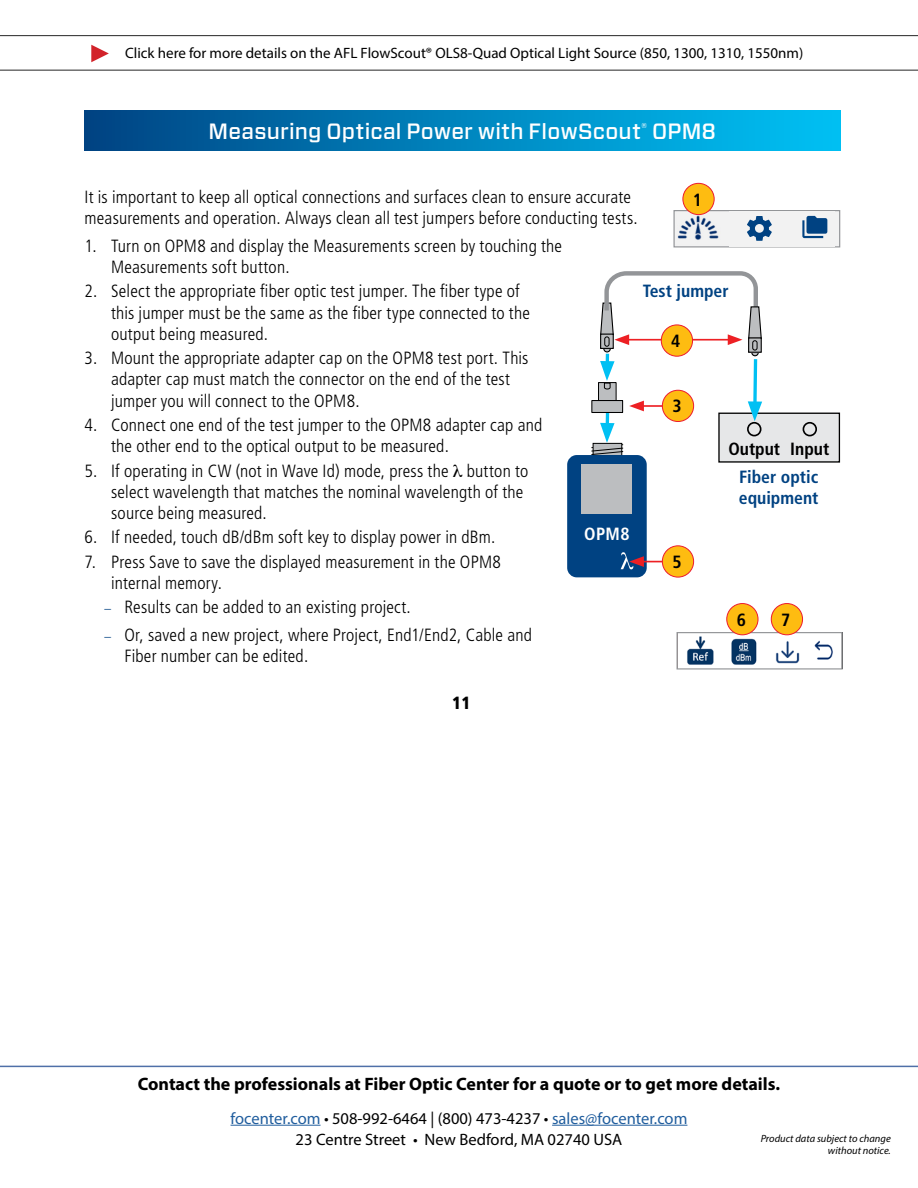
<style>
.page{position:relative;width:918px;height:1188px;background:#fff}
.page>*{position:absolute;margin:0;border:0;box-sizing:border-box;transform-origin:0 0}
.t1{font:500 22.05px "Forza";letter-spacing:.015em;color:#fff}
.t2{font:700 18px "Myriad Pro";color:#000}
.t3{font:300 condensed 17.7px/21.1px "Frutiger LT Std";letter-spacing:.01em;color:#000}
.t4{font:700 condensed 17.7px/21.1px "Frutiger LT Std";color:#004282}
.t5{font:700 condensed 17.7px "Frutiger LT Std";color:#000}
.t6{font:700 condensed 17.7px "Frutiger LT Std";color:#fff}
.t7{font:900 condensed 17.7px "Frutiger LT Std";color:#000}
.t8{font:16.5px "Myriad Pro";color:#215e9e}
.t9{font:16.5px "Myriad Pro";color:#000}
.t10{font:15px "Myriad Pro";color:#000}
.t11{font:italic 10.5px/12.6px "Myriad Pro";color:#000;text-align:right}
.s1{font-size:13.2px;color:#004282}
.s2{color:#000}
</style>
<div class="page">
<hr style="left:231px;top:1125px;width:90px;height:1px;background:#215e9e">
<hr style="left:552px;top:1125px;width:135px;height:1px;background:#215e9e">
<hr style="left:0;top:1066px;width:918px;height:1px;background:#4f70a8">
<hr style="left:0;top:70px;width:918px;height:1px;background:#262626">
<svg style="left:91px;top:45px;width:18px;height:17px"></svg>
<hr style="left:0;top:35px;width:918px;height:1px;background:#262626">
<div style="left:85px;top:111px;width:755px;height:40px;background:linear-gradient(to right,#004484,#00c4f6)"></div>
<img style="left:675px;top:212px;width:163px;height:33px">
<div style="left:673px;top:210px;width:167px;height:37px;border:1px solid #939598"></div>
<div style="left:729px;top:211px;width:106px;height:35px;background:#f2f2f2"></div>
<svg style="left:747px;top:216px;width:25px;height:25px"></svg>
<svg style="left:802px;top:216px;width:25px;height:22px"></svg>
<div style="left:683px;top:183px;width:31px;height:32px;background:#febc11;border-radius:50%"></div>
<div style="left:683px;top:183px;width:31px;height:32px;border:1px solid #ed1b2f;border-radius:50%"></div>
<img style="left:687px;top:634px;width:146px;height:31px">
<div style="left:677px;top:632px;width:166px;height:38px;border:1px solid #939598"></div>
<div style="left:727px;top:604px;width:31px;height:31px;background:#febc11;border-radius:50%"></div>
<div style="left:726px;top:603px;width:32px;height:32px;border:1px solid #ed1b2f;border-radius:50%"></div>
<div style="left:771px;top:604px;width:32px;height:31px;background:#febc11;border-radius:50%"></div>
<div style="left:771px;top:603px;width:32px;height:32px;border:1px solid #ed1b2f;border-radius:50%"></div>
<div style="left:719px;top:413px;width:120px;height:49px;background:#e6e7e8"></div>
<div style="left:718px;top:413px;width:122px;height:50px;border:1px solid #000"></div>
<div style="left:803px;top:422px;width:14px;height:14px;border:2px solid #000;border-radius:50%"></div>
<svg style="left:591px;top:271px;width:171px;height:185px"></svg>
<div style="left:567px;top:455px;width:80px;height:122px;background:#004282;border-radius:10px"></div>
<div style="left:582px;top:464px;width:50px;height:49px;background:#bcbec0"></div>
<hr style="left:640px;top:561px;width:40px;height:1px;background:#ed2024">
<svg style="left:621px;top:552px;width:23px;height:17px"></svg>
<div style="left:662px;top:546px;width:32px;height:31px;background:#febc11;border-radius:50%"></div>
<div style="left:662px;top:546px;width:32px;height:31px;border:1px solid #ed1b2f;border-radius:50%"></div>
<p class="t10" style="left:125px;top:44px;width:680px">Click here for more details on the AFL FlowScout® OLS8-Quad Optical Light Source (850, 1300, 1310, 1550nm)</p>
<p class="t1" style="left:209px;top:117px;width:509px">Measuring Optical Power with FlowScout<sup>®</sup> OPM8</p>
<p class="t3" style="left:85px;top:187px;width:555px">It is important to keep all optical connections and surfaces clean to ensure accurate measurements and operation. Always clean all test jumpers before conducting tests.</p>
<p class="t3" style="left:111px;top:235px;width:453px;text-indent:-27px">1. Turn on OPM8 and display the Measurements screen by touching the<br>Measurements soft button.</p>
<p class="t3" style="left:111px;top:281px;width:420px;text-indent:-27px">2. Select the appropriate fiber optic test jumper. The fiber type of this jumper must be the same as the fiber type connected to the output being measured.</p>
<p class="t3" style="left:111px;top:348px;width:419px;text-indent:-27px">3. Mount the appropriate adapter cap on the OPM8 test port. This adapter cap must match the connector on the end of the test jumper you will connect to the OPM8.</p>
<p class="t3" style="left:111px;top:415px;width:433px;text-indent:-27px">4. Connect one end of the test jumper to the OPM8 adapter cap and the other end to the optical output to be measured.</p>
<p class="t3" style="left:111px;top:460px;width:419px;text-indent:-27px">5. If operating in CW (not in Wave Id) mode, press the button to select wavelength that matches the nominal wavelength of the source being measured.</p>
<p class="t3" style="left:85px;top:527px;width:412px">6. If needed, touch dB/dBm soft key to display power in dBm.</p>
<p class="t3" style="left:111px;top:551px;width:391px;text-indent:-27px">7. Press Save to save the displayed measurement in the OPM8 internal memory.</p>
<p class="t3" style="left:104px;top:597px;width:308px"><span class="s1">–</span> Results can be added to an existing project.</p>
<p class="t3" style="left:124px;top:625px;width:409px;text-indent:-20px"><span class="s1">–</span> Or, saved a new project, where Project, End1/End2, Cable and<br>Fiber number can be edited.</p>
<p class="t5" style="left:693px;top:189px;width:11px">1</p>
<p class="t4" style="left:643px;top:280px;width:87px">Test jumper</p>
<p class="t5" style="left:671px;top:331px;width:11px">4</p>
<p class="t5" style="left:672px;top:396px;width:11px">3</p>
<p class="t5" style="left:728px;top:438px;width:102px">Output Input</p>
<p class="t4" style="left:739px;top:466px;width:81px">Fiber optic equipment</p>
<p class="t6" style="left:584px;top:523px;width:47px">OPM8</p>
<p class="t5" style="left:672px;top:551px;width:11px">5</p>
<p class="t5" style="left:737px;top:609px;width:11px">6</p>
<p class="t5" style="left:781px;top:609px;width:11px">7</p>
<p class="t7" style="left:452px;top:692px;width:20px">11</p>
<p class="t2" style="left:138px;top:1072px;width:644px">Contact the professionals at Fiber Optic Center for a quote or to get more details.</p>
<p class="t8" style="left:231px;top:1108px;width:458px">focenter.com <span class="s2">• 508-992-6464 | (800) 473-4237 •</span> sales@focenter.com</p>
<p class="t9" style="left:296px;top:1129px;width:328px">23 Centre Street • New Bedford, MA 02740 USA</p>
<p class="t11" style="left:761px;top:1132px;width:132px">Product data subject to change without notice.</p>
</div>
